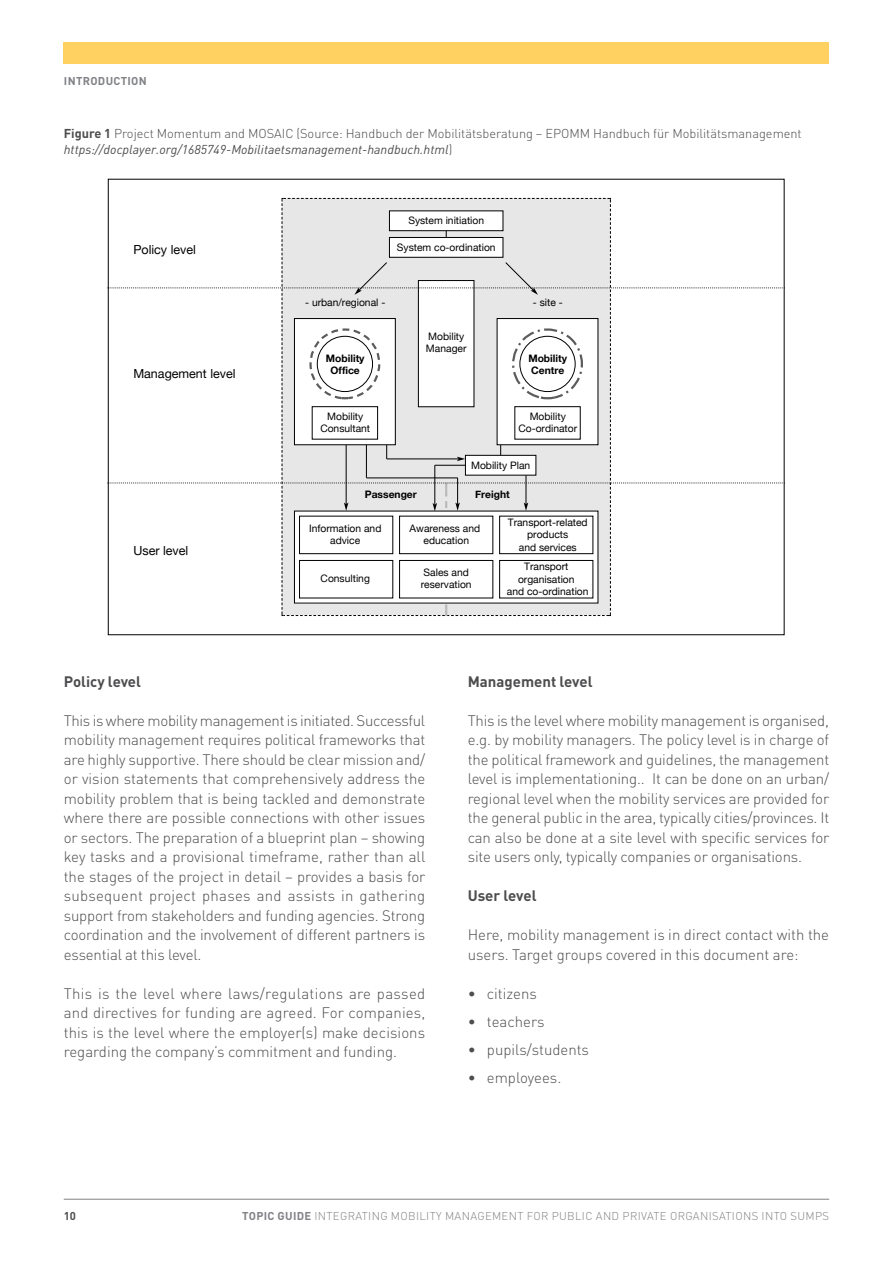
<style>
.page{position:relative;width:893px;height:1263px;background:#fff}
.page>*{position:absolute;margin:0;border:0;box-sizing:border-box;transform-origin:0 0}
.t1{font:300 15px/19.5px "DIN Pro";color:#4d4d4f;text-align:justify}
.t2{font:700 15px "DIN Pro";color:#4d4d4f}
.t3{font:300 12.75px "DIN Pro";color:#4d4d4f}
.t4{font:italic 12.75px "DIN";color:#4d4d4f}
.t5{font:12.45px "Helvetica Neue";color:#000}
.t6{font:300 11.25px "DIN Pro";letter-spacing:.03em;color:#808285}
.t7{font:700 11.25px "DIN Pro";letter-spacing:.03em;color:#808285}
.t8{font:700 11.25px "DIN Pro";color:#4d4d4f}
.t9{font:10.35px/12.3px "Helvetica Neue";color:#000;text-align:center}
.t10{font:700 10.35px/12.3px "Helvetica Neue";color:#000}
.s1{font-weight:700}
.s2{font-family:"DIN Pro";font-weight:300;font-style:normal}
</style>
<div class="page">
<hr style="left:64px;top:1199px;width:765px;height:1px;background:#808285">
<div style="left:64px;top:43px;width:765px;height:21px;background:#ffd160"></div>
<svg style="left:108px;top:198px;width:677px;height:418px"></svg>
<div style="left:317px;top:336px;width:56px;height:56px;border:1px solid #000;border-radius:50%"></div>
<p class="t7" style="left:64px;top:71px;width:84px">INTRODUCTION</p>
<p class="t3" style="left:64px;top:123px;width:739px"><span class="s1">Figure 1</span> Project Momentum and MOSAIC (Source: Handbuch der Mobilitätsberatung – EPOMM Handbuch für Mobilitätsmanagement</p>
<p class="t4" style="left:64px;top:141px;width:390px">https://docplayer.org/1685749-Mobilitaetsmanagement-handbuch.html<span class="s2">)</span></p>
<p class="t5" style="left:133px;top:240px;width:64px">Policy level</p>
<p class="t5" style="left:133px;top:364px;width:104px">Management level</p>
<p class="t5" style="left:133px;top:542px;width:56px">User level</p>
<p class="t9" style="left:408px;top:214px;width:77px">System initiation</p>
<p class="t9" style="left:397px;top:241px;width:100px">System co-ordination</p>
<p class="t9" style="left:305px;top:296px;width:82px">- urban/regional -</p>
<p class="t9" style="left:533px;top:296px;width:31px">- site -</p>
<p class="t10" style="left:326px;top:352px;width:40px;text-align:center">Mobility<br>Office</p>
<p class="t9" style="left:426px;top:331px;width:42px;text-align:left">Mobility<br>Manager</p>
<p class="t10" style="left:528px;top:352px;width:40px">Mobility<br>Centre</p>
<p class="t9" style="left:320px;top:410px;width:51px">Mobility<br>Consultant</p>
<p class="t9" style="left:518px;top:410px;width:60px">Mobility<br>Co-ordinator</p>
<p class="t9" style="left:471px;top:460px;width:61px">Mobility Plan</p>
<p class="t10" style="left:365px;top:489px;width:53px">Passenger</p>
<p class="t10" style="left:475px;top:489px;width:36px">Freight</p>
<p class="t9" style="left:309px;top:522px;width:74px">Information and advice</p>
<p class="t9" style="left:410px;top:522px;width:72px">Awareness and education</p>
<p class="t9" style="left:508px;top:517px;width:81px">Transport-related products<br>and services</p>
<p class="t9" style="left:321px;top:573px;width:51px">Consulting</p>
<p class="t9" style="left:421px;top:567px;width:52px;text-align:left">Sales and reservation</p>
<p class="t9" style="left:507px;top:561px;width:83px">Transport organisation<br>and co-ordination</p>
<p class="t2" style="left:64px;top:669px;width:79px">Policy level</p>
<p class="t1" style="left:64px;top:709px;width:363px">This is where mobility management is initiated. Successful mobility management requires political frameworks that are highly supportive. There should be clear mission and/ or vision statements that comprehensively address the mobility problem that is being tackled and demonstrate where there are possible connections with other issues or sectors. The preparation of a blueprint plan – showing key tasks and a provisional timeframe, rather than all the stages of the project in detail – provides a basis for subsequent project phases and assists in gathering support from stakeholders and funding agencies. Strong coordination and the involvement of different partners is essential at this level.</p>
<p class="t1" style="left:64px;top:982px;width:363px">This is the level where laws/regulations are passed and directives for funding are agreed. For companies, this is the level where the employer(s) make decisions regarding the company’s commitment and funding.</p>
<p class="t2" style="left:468px;top:669px;width:126px">Management level</p>
<p class="t1" style="left:468px;top:709px;width:363px">This is the level where mobility management is organised, e.g. by mobility managers. The policy level is in charge of the political framework and guidelines, the management level is implementationing.. It can be done on an urban/ regional level when the mobility services are provided for the general public in the area, typically cities/provinces. It can also be done at a site level with specific services for site users only, typically companies or organisations.</p>
<p class="t2" style="left:468px;top:883px;width:70px">User level</p>
<p class="t1" style="left:468px;top:924px;width:363px">Here, mobility management is in direct contact with the users. Target groups covered in this document are:</p>
<p class="t1" style="left:468px;top:982px;width:71px">• citizens</p>
<p class="t1" style="left:468px;top:1010px;width:78px">• teachers</p>
<p class="t1" style="left:468px;top:1038px;width:123px">• pupils/students</p>
<p class="t1" style="left:468px;top:1066px;width:95px">• employees.</p>
<p class="t8" style="left:64px;top:1207px;width:14px">10</p>
<p class="t6" style="left:242px;top:1208px;width:588px"><span class="s1">TOPIC GUIDE</span> INTEGRATING MOBILITY MANAGEMENT FOR PUBLIC AND PRIVATE ORGANISATIONS INTO SUMPS</p>
</div>
